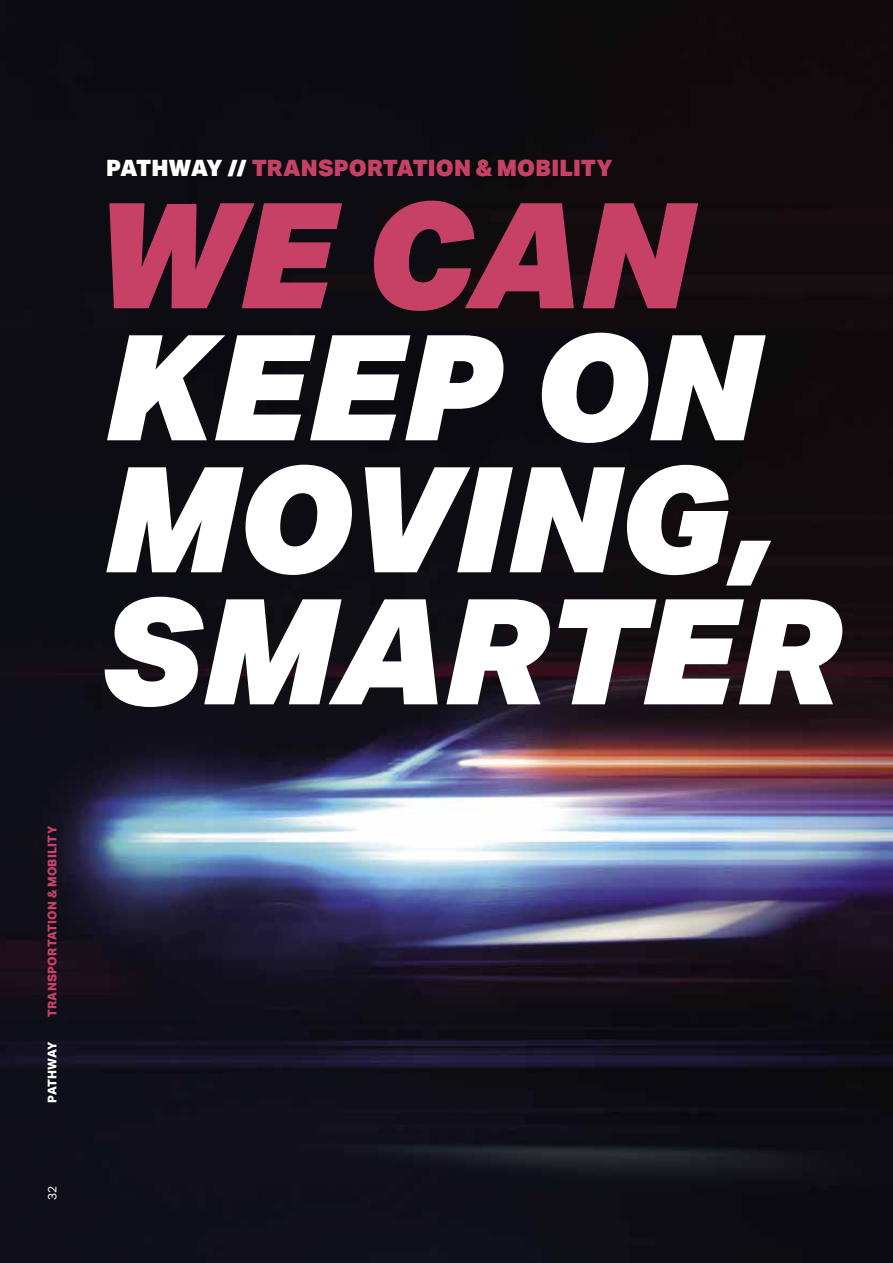
<style>
.page{position:relative;width:893px;height:1263px;background:#fff}
.page>*{position:absolute;margin:0;border:0;box-sizing:border-box;transform-origin:0 0}
.t1{font:italic 900 147px/132px "Aktiv Grotesk";letter-spacing:-.01em;color:#fff}
.t2{font:italic 900 147px "Aktiv Grotesk";color:#c74167}
.t3{font:900 22.5px "Aktiv Grotesk";color:#c74167}
.t4{font:800 12px "Aktiv Grotesk";letter-spacing:.02em;color:#c74167}
.t5{font:800 12px "Aktiv Grotesk";letter-spacing:-.025em;color:#fff}
.t6{font:12px "Aktiv Grotesk";color:#fff}
.s1{color:#fff}
</style>
<div class="page">
<div style="left:0;top:0;width:893px;height:330px;background:#0d0b10"></div>
<img style="left:0;top:330px;width:893px;height:933px">
<p class="t4" style="left:44px;top:1017px;width:193px;rotate:-90deg">TRANSPORTATION &amp; MOBILITY</p>
<p class="t5" style="left:44px;top:1103px;width:63px;rotate:-90deg">PATHWAY</p>
<p class="t6" style="left:45px;top:1200px;width:16px;rotate:-90deg">32</p>
<p class="t3" style="left:106px;top:154px;width:508px"><span class="s1">PATHWAY //</span> TRANSPORTATION &amp; MOBILITY</p>
<h1 class="t2" style="left:89px;top:160px;width:602px">WE CAN</h1>
<h1 class="t1" style="left:98px;top:318px;width:741px">KEEP ON<br>MOVING,<br>SMARTER</h1>
</div>
